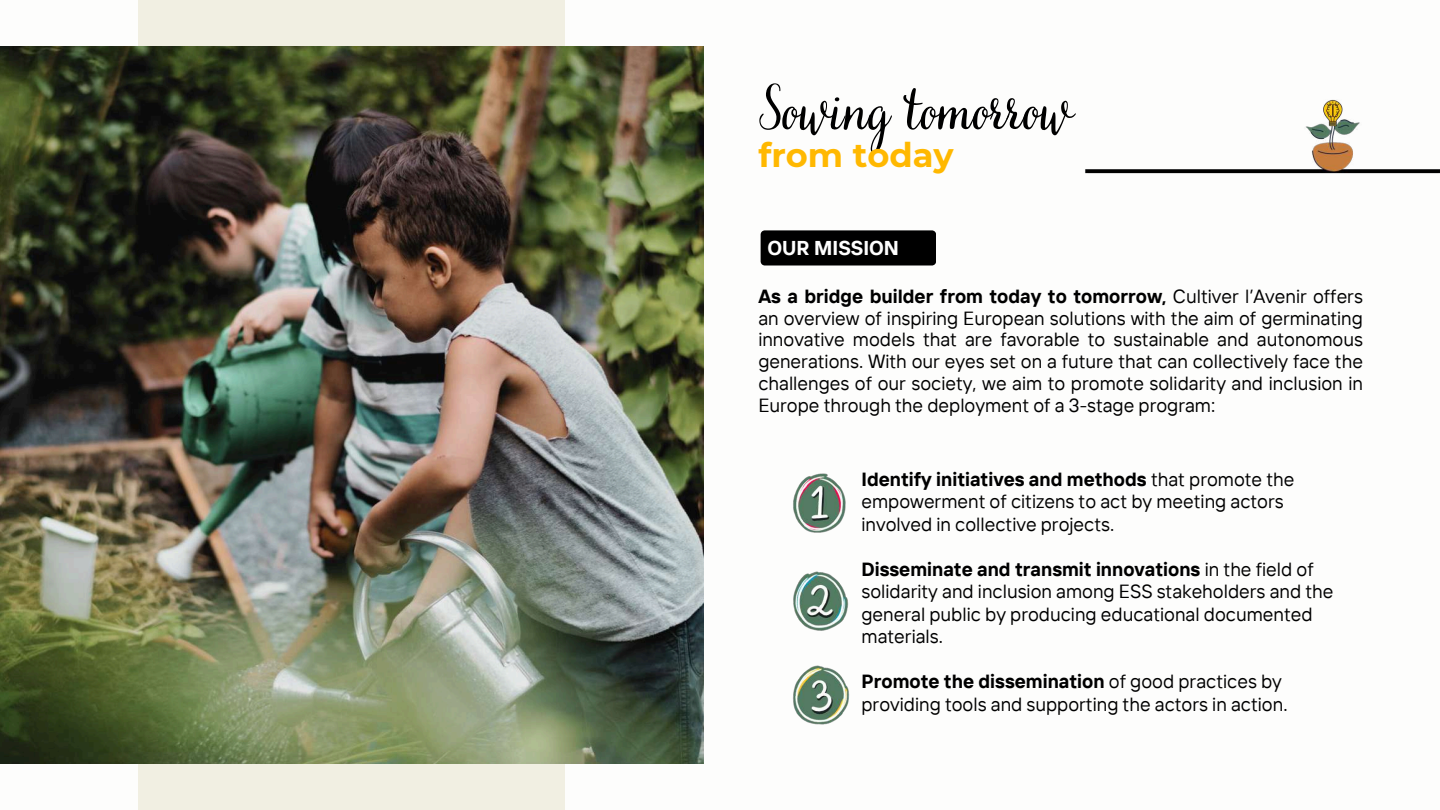
<style>
.page{position:relative;width:1440px;height:810px;background:#fff}
.page>*{position:absolute;margin:0;border:0;box-sizing:border-box;transform-origin:0 0}
.t1{font:56.7px "Very Berry Pro";color:#000}
.t2{font:700 33.7px "Montserrat";color:#ffb800}
.t3{font:700 20px "TT Interphases";color:#fefefe}
.t4{font:19px/22.5px "TT Interphases";color:#000}
.s1{font-weight:700}
</style>
<div class="page">
<div style="left:139px;top:0;width:426px;height:809px;background:#f1efe2"></div>
<img style="left:0;top:47px;width:704px;height:717px">
<div style="left:761px;top:230px;width:175px;height:36px;background:#000"></div>
<img style="left:792px;top:665px;width:58px;height:60px">
<img style="left:793px;top:571px;width:56px;height:60px">
<img style="left:793px;top:473px;width:53px;height:60px">
<img style="left:1085px;top:99px;width:355px;height:75px">
<h1 class="t1" style="left:758px;top:71px;width:314px">Sowing tomorrow</h1>
<h2 class="t2" style="left:758px;top:135px;width:197px">from today</h2>
<p class="t3" style="left:767px;top:235px;width:133px">OUR MISSION</p>
<p class="t4" style="left:758px;top:285px;width:606px;line-height:21.8px;text-align:justify"><span class="s1">As a bridge builder from today to tomorrow,</span> Cultiver l’Avenir offers an overview of inspiring European solutions with the aim of germinating innovative models that are favorable to sustainable and autonomous generations. With our eyes set on a future that can collectively face the challenges of our society, we aim to promote solidarity and inclusion in Europe through the deployment of a 3-stage program:</p>
<p class="t4" style="left:862px;top:467px;width:434px"><span class="s1">Identify initiatives and methods</span> that promote the empowerment of citizens to act by meeting actors involved in collective projects.</p>
<p class="t4" style="left:862px;top:557px;width:474px"><span class="s1">Disseminate and transmit innovations</span> in the field of solidarity and inclusion among ESS stakeholders and the general public by producing educational documented materials.</p>
<p class="t4" style="left:862px;top:670px;width:427px"><span class="s1">Promote the dissemination</span> of good practices by providing tools and supporting the actors in action.</p>
</div>
